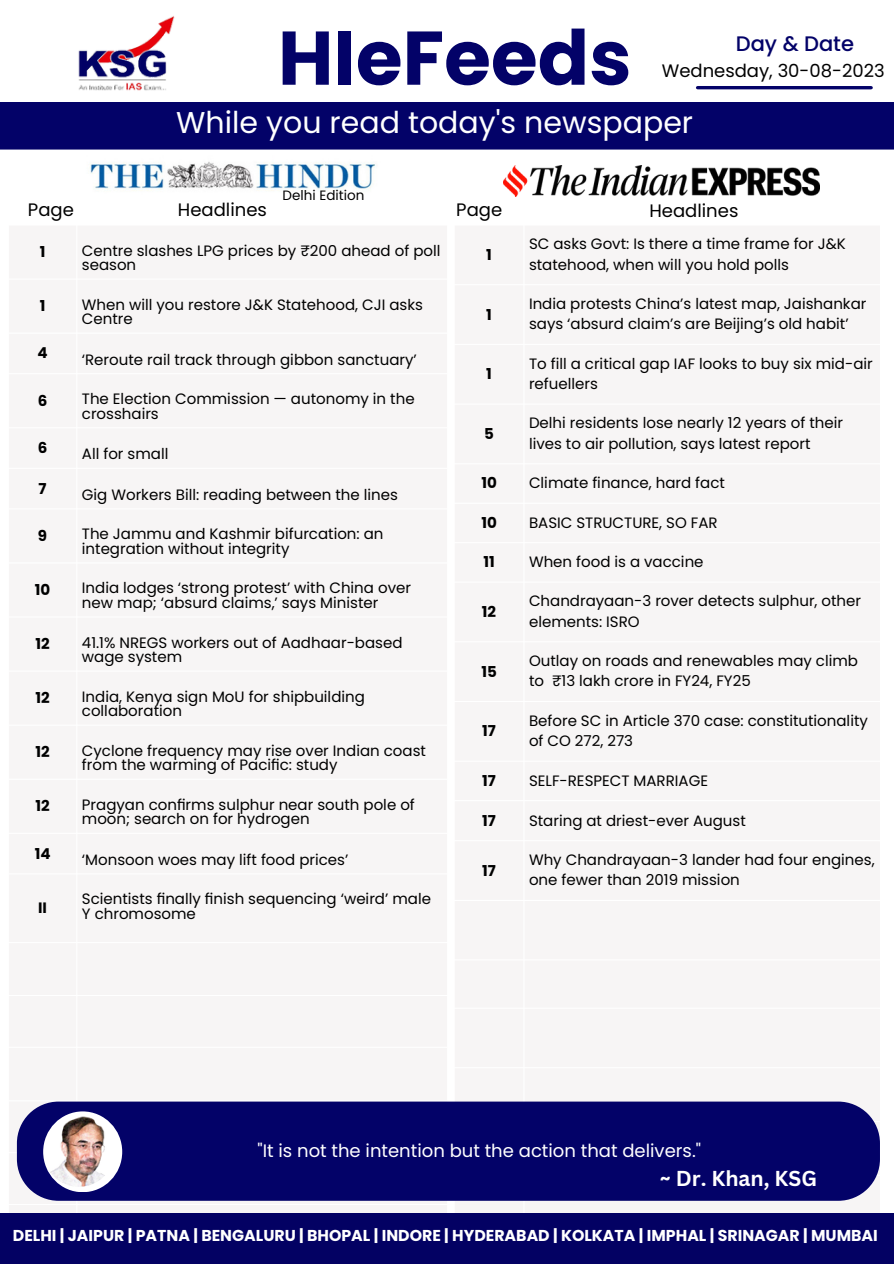
<style>
.page{position:relative;width:894px;height:1264px;background:#fff}
.page>*{position:absolute;margin:0;border:0;box-sizing:border-box;transform-origin:0 0}
.t1{font:700 75.9px "Poppins";color:#030268}
.t2{font:30px "Poppins";color:#fff}
.t3{font:700 21px "Canva Sans";color:#fff}
.t4{font:500 21px "Poppins";color:#030268}
.t5{font:18px "Poppins";color:#000}
.t6{font:18px "Poppins";color:#fff}
.t7{font:700 15.75px "Poppins";color:#fff}
.t8{font:15px/14.7px "Poppins";color:#000}
.t9{font:700 15px "Poppins";color:#000}
.t10{font:13.5px "Poppins";color:#000}
</style>
<div class="page">
<img style="left:503px;top:166px;width:316px;height:30px">
<div style="left:17px;top:1101px;width:862px;height:99px;background:#030268"></div>
<div style="left:43px;top:1111px;width:79px;height:81px;background:#fff;border-radius:50%"></div>
<img style="left:43px;top:1115px;width:71px;height:71px;border-radius:50%">
<img style="left:78px;top:16px;width:97px;height:75px">
<div style="left:0;top:102px;width:893px;height:47px;background:#030268"></div>
<hr style="left:697px;top:86px;width:173px;height:3px;background:#030268">
<img style="left:90px;top:161px;width:286px;height:30px">
<div style="left:0;top:1212px;width:893px;height:51px;background:#030163"></div>
<p class="t1" style="left:278px;top:5px;width:355px">HIeFeeds</p>
<p class="t2" style="left:176px;top:101px;width:518px">While you read today's newspaper</p>
<p class="t4" style="left:735px;top:29px;width:120px">Day &amp; Date</p>
<p class="t5" style="left:661px;top:58px;width:224px">Wednesday, 30-08-2023</p>
<p class="t10" style="left:282px;top:186px;width:83px">Delhi Edition</p>
<p class="t5" style="left:28px;top:197px;width:47px">Page</p>
<p class="t5" style="left:178px;top:197px;width:90px">Headlines</p>
<p class="t5" style="left:456px;top:197px;width:47px">Page</p>
<p class="t5" style="left:649px;top:198px;width:90px">Headlines</p>
<p class="t9" style="left:40px;top:241px;width:7px">1</p>
<p class="t8" style="left:82px;top:243px;width:360px">Centre slashes LPG prices by ₹200 ahead of poll season</p>
<p class="t9" style="left:40px;top:295px;width:7px">1</p>
<p class="t8" style="left:82px;top:297px;width:342px">When will you restore J&amp;K Statehood, CJI asks<br>Centre</p>
<p class="t9" style="left:38px;top:343px;width:12px">4</p>
<p class="t8" style="left:82px;top:352px;width:336px">‘Reroute rail track through gibbon sanctuary’</p>
<p class="t9" style="left:38px;top:390px;width:11px">6</p>
<p class="t8" style="left:82px;top:391px;width:334px">The Election Commission — autonomy in the crosshairs</p>
<p class="t9" style="left:38px;top:437px;width:11px">6</p>
<p class="t8" style="left:82px;top:447px;width:88px">All for small</p>
<p class="t9" style="left:39px;top:478px;width:10px">7</p>
<p class="t8" style="left:82px;top:487px;width:317px">Gig Workers Bill: reading between the lines</p>
<p class="t9" style="left:38px;top:525px;width:11px">9</p>
<p class="t8" style="left:82px;top:527px;width:303px">The Jammu and Kashmir bifurcation: an integration without integrity</p>
<p class="t9" style="left:35px;top:579px;width:17px">10</p>
<p class="t8" style="left:82px;top:581px;width:330px">India lodges ‘strong protest’ with China over new map; ‘absurd claims,’ says Minister</p>
<p class="t9" style="left:35px;top:633px;width:16px">12</p>
<p class="t8" style="left:82px;top:635px;width:322px">41.1% NREGS workers out of Aadhaar-based wage system</p>
<p class="t9" style="left:35px;top:687px;width:16px">12</p>
<p class="t8" style="left:82px;top:689px;width:284px">India, Kenya sign MoU for shipbuilding collaboration</p>
<p class="t9" style="left:35px;top:741px;width:16px">12</p>
<p class="t8" style="left:82px;top:743px;width:345px">Cyclone frequency may rise over Indian coast from the warming of Pacific: study</p>
<p class="t9" style="left:35px;top:795px;width:16px">12</p>
<p class="t8" style="left:82px;top:797px;width:334px">Pragyan confirms sulphur near south pole of moon; search on for hydrogen</p>
<p class="t9" style="left:35px;top:842px;width:17px">14</p>
<p class="t8" style="left:82px;top:852px;width:268px">‘Monsoon woes may lift food prices’</p>
<p class="t9" style="left:38px;top:897px;width:10px">II</p>
<p class="t8" style="left:82px;top:891px;width:350px">Scientists finally finish sequencing ‘weird’ male<br>Y chromosome</p>
<p class="t9" style="left:486px;top:244px;width:7px">1</p>
<p class="t8" style="left:529px;top:234px;width:318px;line-height:20.1px">SC asks Govt: Is there a time frame for J&amp;K statehood, when will you hold polls</p>
<p class="t9" style="left:486px;top:304px;width:7px">1</p>
<p class="t8" style="left:529px;top:294px;width:339px;line-height:20.1px">India protests China’s latest map, Jaishankar says ‘absurd claim’s are Beijing’s old habit’</p>
<p class="t9" style="left:486px;top:363px;width:7px">1</p>
<p class="t8" style="left:529px;top:353px;width:345px;line-height:20.1px">To fill a critical gap IAF looks to buy six mid-air refuellers</p>
<p class="t9" style="left:484px;top:423px;width:11px">5</p>
<p class="t8" style="left:529px;top:413px;width:315px;line-height:20.1px">Delhi residents lose nearly 12 years of their lives to air pollution, says latest report</p>
<p class="t9" style="left:481px;top:472px;width:17px">10</p>
<p class="t8" style="left:529px;top:475px;width:197px">Climate finance, hard fact</p>
<p class="t9" style="left:481px;top:512px;width:17px">10</p>
<p class="t8" style="left:529px;top:515px;width:190px">BASIC STRUCTURE, SO FAR</p>
<p class="t9" style="left:483px;top:551px;width:13px">11</p>
<p class="t8" style="left:529px;top:554px;width:176px">When food is a vaccine</p>
<p class="t9" style="left:482px;top:601px;width:16px">12</p>
<p class="t8" style="left:529px;top:591px;width:333px;line-height:20.1px">Chandrayaan-3 rover detects sulphur, other elements: ISRO</p>
<p class="t9" style="left:481px;top:661px;width:17px">15</p>
<p class="t8" style="left:529px;top:651px;width:330px;line-height:20.1px">Outlay on roads and renewables may climb to ₹13 lakh crore in FY24, FY25</p>
<p class="t9" style="left:482px;top:720px;width:15px">17</p>
<p class="t8" style="left:529px;top:710px;width:340px;line-height:20.1px">Before SC in Article 370 case: constitutionality of CO 272, 273</p>
<p class="t9" style="left:482px;top:769px;width:15px">17</p>
<p class="t8" style="left:529px;top:773px;width:180px">SELF-RESPECT MARRIAGE</p>
<p class="t9" style="left:482px;top:810px;width:15px">17</p>
<p class="t8" style="left:529px;top:813px;width:218px">Staring at driest-ever August</p>
<p class="t9" style="left:482px;top:859px;width:15px">17</p>
<p class="t8" style="left:529px;top:849px;width:347px;line-height:20.1px">Why Chandrayaan-3 lander had four engines, one fewer than 2019 mission</p>
<p class="t6" style="left:257px;top:1137px;width:445px">"It is not the intention but the action that delivers."</p>
<p class="t3" style="left:659px;top:1163px;width:159px">~ Dr. Khan, KSG</p>
<p class="t7" style="left:13px;top:1224px;width:866px">DELHI | JAIPUR | PATNA | BENGALURU | BHOPAL | INDORE | HYDERABAD | KOLKATA | IMPHAL | SRINAGAR | MUMBAI</p>
</div>
